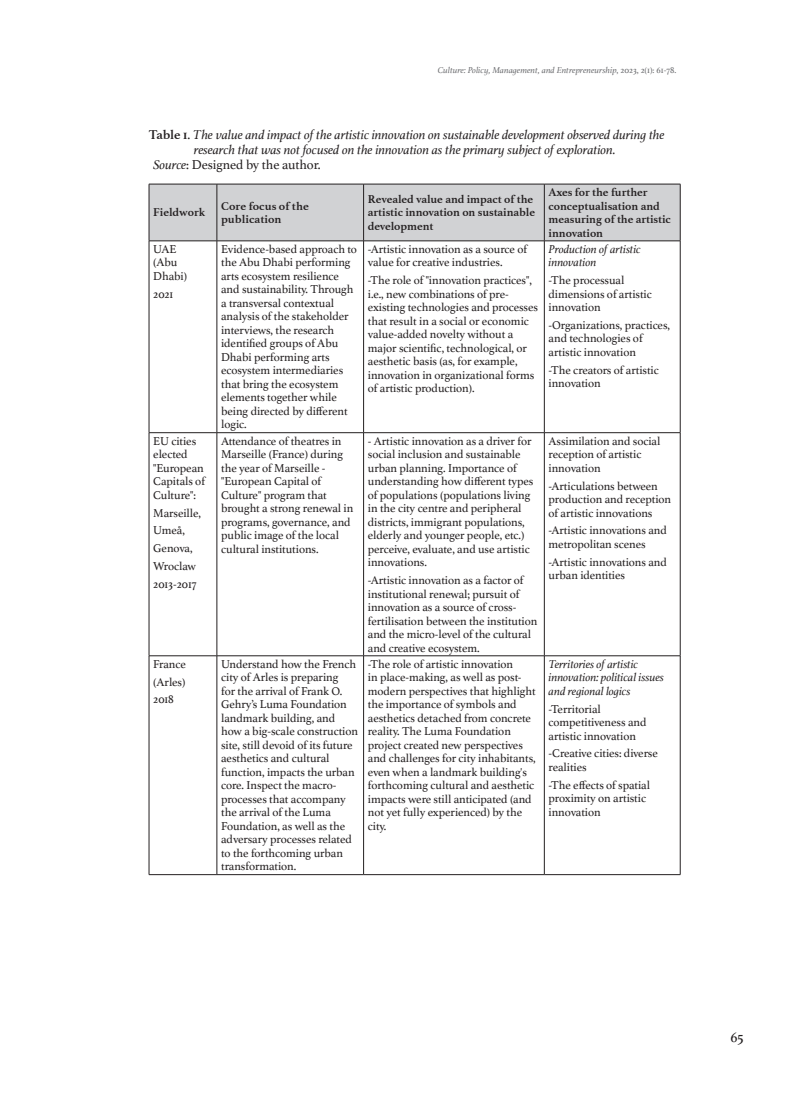
<style>
.page{position:relative;width:808px;height:1106px;background:#fff}
.page>*{position:absolute;margin:0;border:0;box-sizing:border-box;transform-origin:0 0}
.t1{font:15px "Athelas";color:#231f20}
.內文{font:italic 13.5px "Athelas";letter-spacing:-.005em;color:#231f20}
.內文-2{font:13.5px "Athelas";letter-spacing:-.005em;color:#231f20}
.表內文字{font:12px/13.5px "Athelas";letter-spacing:-.005em;color:#231f20}
.表內文字-2{font:700 12px/13.5px "Athelas";letter-spacing:-.005em;color:#231f20}
.表內文字-3{font:italic 12px/13.5px "Athelas";letter-spacing:-.005em;color:#231f20}
.中標{font:700 12px/13.5px "Athelas";color:#231f20}
.內文-3{font:700 12px "Athelas";letter-spacing:-.005em;color:#231f20}
.t2{font:italic 9px "Athelas";color:#6c6d70}
.s1{font-style:normal}
.s2{font-weight:700;font-style:normal}
.s3{font-style:italic}
</style>
<div class="page">
<div style="left:150px;top:185px;width:530px;height:55px;background:#d1d2d4"></div>
<hr style="left:149px;top:184px;width:68px;height:1px;background:#231f20">
<hr style="left:149px;top:184px;width:1px;height:57px;background:#231f20">
<hr style="left:217px;top:184px;width:147px;height:1px;background:#231f20">
<hr style="left:217px;top:184px;width:1px;height:57px;background:#231f20">
<hr style="left:364px;top:184px;width:180px;height:1px;background:#231f20">
<hr style="left:363px;top:184px;width:1px;height:57px;background:#231f20">
<hr style="left:544px;top:184px;width:136px;height:1px;background:#231f20">
<hr style="left:544px;top:184px;width:1px;height:57px;background:#231f20">
<hr style="left:680px;top:184px;width:1px;height:57px;background:#231f20">
<hr style="left:149px;top:240px;width:68px;height:1px;background:#231f20">
<hr style="left:149px;top:241px;width:1px;height:191px;background:#231f20">
<hr style="left:217px;top:240px;width:147px;height:1px;background:#231f20">
<hr style="left:217px;top:241px;width:1px;height:191px;background:#231f20">
<hr style="left:364px;top:240px;width:180px;height:1px;background:#231f20">
<hr style="left:363px;top:241px;width:1px;height:191px;background:#231f20">
<hr style="left:544px;top:240px;width:136px;height:1px;background:#231f20">
<hr style="left:544px;top:241px;width:1px;height:191px;background:#231f20">
<hr style="left:680px;top:241px;width:1px;height:191px;background:#231f20">
<hr style="left:149px;top:432px;width:68px;height:1px;background:#231f20">
<hr style="left:149px;top:433px;width:1px;height:222px;background:#231f20">
<hr style="left:217px;top:432px;width:147px;height:1px;background:#231f20">
<hr style="left:217px;top:433px;width:1px;height:222px;background:#231f20">
<hr style="left:364px;top:432px;width:180px;height:1px;background:#231f20">
<hr style="left:363px;top:433px;width:1px;height:222px;background:#231f20">
<hr style="left:544px;top:432px;width:136px;height:1px;background:#231f20">
<hr style="left:544px;top:433px;width:1px;height:222px;background:#231f20">
<hr style="left:680px;top:433px;width:1px;height:222px;background:#231f20">
<hr style="left:149px;top:655px;width:68px;height:1px;background:#231f20">
<hr style="left:149px;top:656px;width:1px;height:218px;background:#231f20">
<hr style="left:217px;top:655px;width:147px;height:1px;background:#231f20">
<hr style="left:217px;top:656px;width:1px;height:218px;background:#231f20">
<hr style="left:364px;top:655px;width:180px;height:1px;background:#231f20">
<hr style="left:363px;top:656px;width:1px;height:218px;background:#231f20">
<hr style="left:544px;top:655px;width:136px;height:1px;background:#231f20">
<hr style="left:544px;top:656px;width:1px;height:218px;background:#231f20">
<hr style="left:680px;top:656px;width:1px;height:218px;background:#231f20">
<hr style="left:149px;top:874px;width:68px;height:1px;background:#231f20">
<hr style="left:217px;top:874px;width:147px;height:1px;background:#231f20">
<hr style="left:364px;top:874px;width:180px;height:1px;background:#231f20">
<hr style="left:544px;top:874px;width:136px;height:1px;background:#231f20">
<p class="t2" style="left:438px;top:62px;width:240px">Culture: Policy, Management, and Entrepreneurship<span class="s1">, 2023, 2(1): 61-78.</span></p>
<p class="內文" style="left:149px;top:124px;width:517px"><span class="s2">Table 1</span><span class="s1">.</span> The value and impact of the artistic innovation on sustainable development observed during the</p>
<p class="內文" style="left:194px;top:139px;width:423px">research that was not focused on the innovation as the primary subject of exploration.</p>
<p class="內文-2" style="left:153px;top:154px;width:169px"><span class="s3">Source</span>: Designed by the author.</p>
<p class="內文-3" style="left:153px;top:203px;width:53px">Fieldwork</p>
<p class="中標" style="left:221px;top:199px;width:89px">Core focus of the publication</p>
<p class="表內文字-2" style="left:368px;top:192px;width:169px">Revealed value and impact of the artistic innovation on sustainable development</p>
<p class="表內文字-2" style="left:549px;top:185px;width:124px">Axes for the further conceptualisation and measuring of the artistic innovation</p>
<p class="表內文字" style="left:153px;top:242px;width:25px">UAE</p>
<p class="表內文字" style="left:153px;top:255px;width:35px">(Abu<br>Dhabi)</p>
<p class="表內文字" style="left:153px;top:286px;width:22px">2021</p>
<p class="表內文字-3" style="left:549px;top:242px;width:94px">Production of artistic innovation</p>
<p class="表內文字" style="left:549px;top:273px;width:105px">-The processual dimensions of artistic innovation</p>
<p class="表內文字" style="left:549px;top:318px;width:123px">-Organizations, practices, and technologies of artistic innovation</p>
<p class="表內文字" style="left:549px;top:362px;width:112px">-The creators of artistic innovation</p>
<p class="表內文字" style="left:221px;top:242px;width:137px">Evidence-based approach to the Abu Dhabi performing arts ecosystem resilience and sustainability. Through a transversal contextual analysis of the stakeholder interviews, the research identified groups of Abu<br>Dhabi performing arts ecosystem intermediaries that bring the ecosystem elements together while being directed by different logic.</p>
<p class="表內文字" style="left:368px;top:242px;width:161px">-Artistic innovation as a source of value for creative industries.</p>
<p class="表內文字" style="left:368px;top:273px;width:172px">-The role of "innovation practices", i.e., new combinations of pre&shy;existing technologies and processes that result in a social or economic value-added novelty without a major scientific, technological, or aesthetic basis (as, for example, innovation in organizational forms of artistic production).</p>
<p class="表內文字" style="left:153px;top:433px;width:53px">EU cities elected "European<br>Capitals of<br>Culture":</p>
<p class="表內文字" style="left:153px;top:505px;width:49px">Marseille,</p>
<p class="表內文字" style="left:153px;top:523px;width:33px">Umeå,</p>
<p class="表內文字" style="left:153px;top:541px;width:41px">Genova,</p>
<p class="表內文字" style="left:153px;top:558px;width:44px">Wroclaw</p>
<p class="表內文字" style="left:153px;top:576px;width:45px">2013-2017</p>
<p class="表內文字" style="left:153px;top:656px;width:34px">France</p>
<p class="表內文字" style="left:153px;top:674px;width:34px">(Arles)</p>
<p class="表內文字" style="left:153px;top:692px;width:22px">2018</p>
<p class="表內文字" style="left:221px;top:433px;width:134px">Attendance of theatres in<br>Marseille (France) during the year of Marseille - "European Capital of<br>Culture" program that brought a strong renewal in programs, governance, and public image of the local cultural institutions.</p>
<p class="表內文字" style="left:368px;top:433px;width:167px">- Artistic innovation as a driver for social inclusion and sustainable urban planning. Importance of understanding how different types of populations (populations living in the city centre and peripheral districts, immigrant populations, elderly and younger people, etc.) perceive, evaluate, and use artistic innovations.</p>
<p class="表內文字" style="left:368px;top:573px;width:171px">-Artistic innovation as a factor of institutional renewal; pursuit of innovation as a source of cross&shy;fertilisation between the institution and the micro-level of the cultural and creative ecosystem.</p>
<p class="表內文字" style="left:549px;top:433px;width:113px">Assimilation and social reception of artistic innovation</p>
<p class="表內文字" style="left:549px;top:478px;width:124px">-Articulations between production and reception of artistic innovations</p>
<p class="表內文字" style="left:549px;top:523px;width:120px">-Artistic innovations and metropolitan scenes</p>
<p class="表內文字" style="left:549px;top:554px;width:120px">-Artistic innovations and urban identities</p>
<p class="表內文字" style="left:221px;top:656px;width:138px">Understand how the French city of Arles is preparing<br>for the arrival of Frank O.<br>Gehry’s Luma Foundation landmark building, and how a big-scale construction site, still devoid of its future aesthetics and cultural function, impacts the urban core. Inspect the macro&shy;processes that accompany the arrival of the Luma<br>Foundation, as well as the adversary processes related to the forthcoming urban transformation.</p>
<p class="表內文字" style="left:368px;top:656px;width:169px">-The role of artistic innovation<br>in place-making, as well as post&shy;modern perspectives that highlight the importance of symbols and aesthetics detached from concrete reality. The Luma Foundation project created new perspectives and challenges for city inhabitants, even when a landmark building's forthcoming cultural and aesthetic impacts were still anticipated (and not yet fully experienced) by the city.</p>
<p class="表內文字-3" style="left:549px;top:657px;width:117px">Territories of artistic innovation: political issues and regional logics</p>
<p class="表內文字" style="left:549px;top:701px;width:99px">-Territorial competitiveness and artistic innovation</p>
<p class="表內文字" style="left:549px;top:746px;width:111px">-Creative cities: diverse realities</p>
<p class="表內文字" style="left:549px;top:777px;width:103px">-The effects of spatial proximity on artistic innovation</p>
<p class="t1" style="left:730px;top:1025px;width:15px">65</p>
</div>
